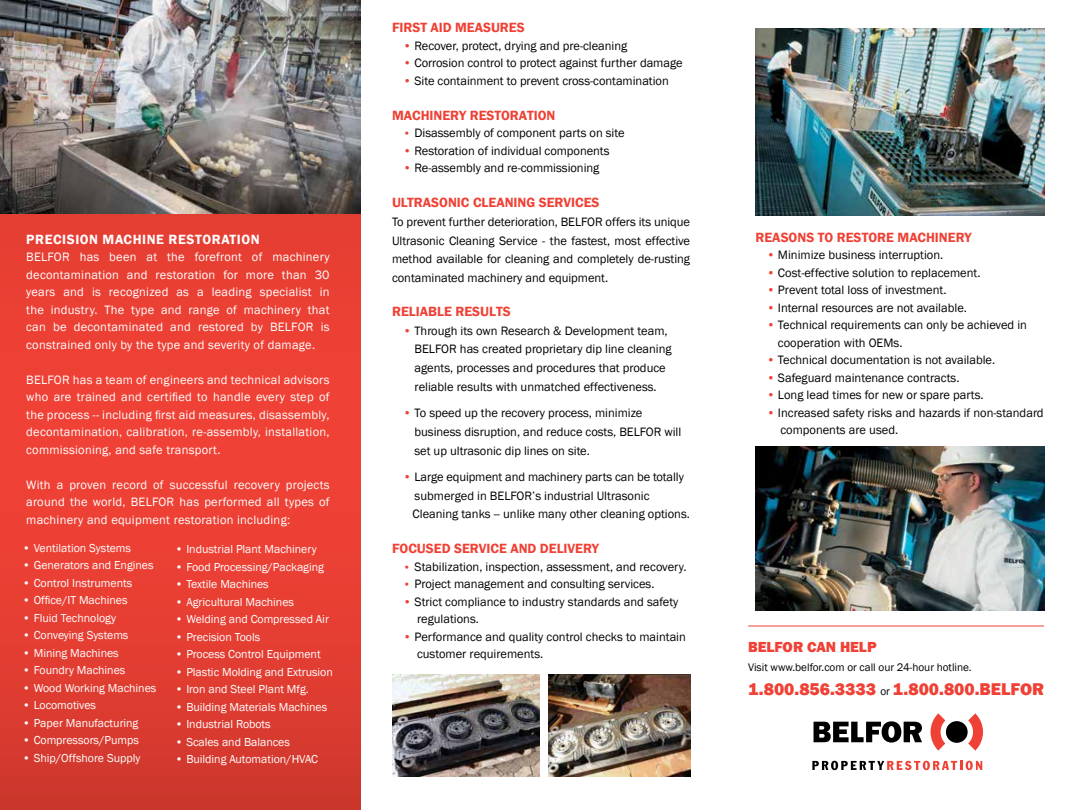
<style>
.page{position:relative;width:1075px;height:810px;background:#fff}
.page>*{position:absolute;margin:0;border:0;box-sizing:border-box;transform-origin:0 0}
.t1{font:800 17.5px "Franklin Gothic";color:#ef4135}
.t2{font:800 15px "Franklin Gothic";color:#ef4135}
.t3{font:600 13.75px "Franklin Gothic";color:#ef4135}
.t4{font:600 13.75px "Franklin Gothic";letter-spacing:.04em;color:#fff}
.t5{font:12.5px/18.8px "Franklin Gothic";color:#000}
.t6{font:12.5px/17.5px "Franklin Gothic";letter-spacing:.02em;color:#fff;text-align:justify}
.t7{font:11.88px "Franklin Gothic";letter-spacing:-.005em;color:#fff}
.t8{font:11.25px "Franklin Gothic";letter-spacing:-.005em;color:#000}
.s1{color:#ef4135}
.s2{font-size:11.25px;color:#ef4135}
.s3{font-weight:400;font-size:11.25px;color:#000}
</style>
<div class="page">
<svg style="left:0;top:213px;width:360px;height:597px;background:#e53e32"></svg>
<svg style="left:930px;top:713px;width:52px;height:38px"></svg>
<svg style="left:813px;top:721px;width:109px;height:22px"></svg>
<svg style="left:812px;top:761px;width:170px;height:9px"></svg>
<hr style="left:748px;top:626px;width:295px;height:1px;background:#ef4135">
<img style="left:0;top:0;width:360px;height:213px">
<img style="left:392px;top:674px;width:147px;height:103px">
<img style="left:548px;top:674px;width:142px;height:103px">
<img style="left:755px;top:29px;width:288px;height:187px">
<img style="left:755px;top:446px;width:288px;height:164px">
<p class="t4" style="left:26px;top:231px;width:235px">PRECISION MACHINE RESTORATION</p>
<p class="t6" style="left:26px;top:248px;width:305px">BELFOR has been at the forefront of machinery decontamination and restoration for more than 30 years and is recognized as a leading specialist in the industry. The type and range of machinery that can be decontaminated and restored by BELFOR is constrained only by the type and severity of damage.</p>
<p class="t6" style="left:26px;top:371px;width:305px">BELFOR has a team of engineers and technical advisors who are trained and certified to handle every step of the process -- including first aid measures, disassembly, decontamination, calibration, re-assembly, installation, commissioning, and safe transport.</p>
<p class="t6" style="left:26px;top:476px;width:305px">With a proven record of successful recovery projects around the world, BELFOR has performed all types of machinery and equipment restoration including:</p>
<p class="t7" style="left:22px;top:541px;width:110px">• Ventilation Systems</p>
<p class="t7" style="left:22px;top:558px;width:132px">• Generators and Engines</p>
<p class="t7" style="left:22px;top:576px;width:111px">• Control Instruments</p>
<p class="t7" style="left:22px;top:593px;width:106px">• Office/IT Machines</p>
<p class="t7" style="left:22px;top:611px;width:95px">• Fluid Technology</p>
<p class="t7" style="left:22px;top:628px;width:107px">• Conveying Systems</p>
<p class="t7" style="left:22px;top:646px;width:98px">• Mining Machines</p>
<p class="t7" style="left:22px;top:663px;width:104px">• Foundry Machines</p>
<p class="t7" style="left:22px;top:681px;width:135px">• Wood Working Machines</p>
<p class="t7" style="left:22px;top:698px;width:75px">• Locomotives</p>
<p class="t7" style="left:22px;top:716px;width:117px">• Paper Manufacturing</p>
<p class="t7" style="left:22px;top:733px;width:118px">• Compressors/Pumps</p>
<p class="t7" style="left:22px;top:751px;width:119px">• Ship/Offshore Supply</p>
<p class="t7" style="left:175px;top:542px;width:143px">• Industrial Plant Machinery</p>
<p class="t7" style="left:175px;top:559px;width:150px">• Food Processing/Packaging</p>
<p class="t7" style="left:175px;top:577px;width:95px">• Textile Machines</p>
<p class="t7" style="left:175px;top:594px;width:120px">• Agricultural Machines</p>
<p class="t7" style="left:175px;top:612px;width:155px">• Welding and Compressed Air</p>
<p class="t7" style="left:175px;top:629px;width:87px">• Precision Tools</p>
<p class="t7" style="left:175px;top:647px;width:147px">• Process Control Equipment</p>
<p class="t7" style="left:175px;top:664px;width:159px">• Plastic Molding and Extrusion</p>
<p class="t7" style="left:175px;top:682px;width:135px">• Iron and Steel Plant Mfg.</p>
<p class="t7" style="left:175px;top:699px;width:154px">• Building Materials Machines</p>
<p class="t7" style="left:175px;top:717px;width:97px">• Industrial Robots</p>
<p class="t7" style="left:175px;top:734px;width:116px">• Scales and Balances</p>
<p class="t7" style="left:175px;top:752px;width:144px">• Building Automation/HVAC</p>
<p class="t3" style="left:392px;top:19px;width:134px">FIRST AID MEASURES</p>
<p class="t5" style="left:403px;top:36px;width:225px"><span class="s1">•</span> Recover, protect, drying and pre-cleaning</p>
<p class="t5" style="left:403px;top:54px;width:281px"><span class="s1">•</span> Corrosion control to protect against further damage</p>
<p class="t5" style="left:403px;top:71px;width:267px"><span class="s1">•</span> Site containment to prevent cross-contamination</p>
<p class="t3" style="left:392px;top:107px;width:165px">MACHINERY RESTORATION</p>
<p class="t5" style="left:403px;top:124px;width:223px"><span class="s2">•</span> Disassembly of component parts on site</p>
<p class="t5" style="left:403px;top:141px;width:208px"><span class="s1">•</span> Restoration of individual components</p>
<p class="t5" style="left:403px;top:159px;width:198px"><span class="s1">•</span> Re-assembly and re-commissioning</p>
<p class="t3" style="left:392px;top:194px;width:209px">ULTRASONIC CLEANING SERVICES</p>
<p class="t5" style="left:392px;top:213px;width:299px;text-align:justify">To prevent further deterioration, BELFOR offers its unique Ultrasonic Cleaning Service - the fastest, most effective method available for cleaning and completely de-rusting contaminated machinery and equipment.</p>
<p class="t3" style="left:392px;top:303px;width:120px">RELIABLE RESULTS</p>
<p class="t5" style="left:414px;top:321px;width:259px;text-indent:-11px"><span class="s1">•</span> Through its own Research &amp; Development team, BELFOR has created proprietary dip line cleaning agents, processes and procedures that produce reliable results with unmatched effectiveness.</p>
<p class="t5" style="left:414px;top:404px;width:268px;text-indent:-11px"><span class="s1">•</span> To speed up the recovery process, minimize business disruption, and reduce costs, BELFOR will set up ultrasonic dip lines on site.</p>
<p class="t5" style="left:412px;top:468px;width:279px;text-indent:-9px"><span class="s1">•</span> Large equipment and machinery parts can be totally submerged in BELFOR’s industrial Ultrasonic<br>Cleaning tanks -- unlike many other cleaning options.</p>
<p class="t3" style="left:392px;top:540px;width:208px">FOCUSED SERVICE AND DELIVERY</p>
<p class="t5" style="left:403px;top:557px;width:285px"><span class="s2">•</span> Stabilization, inspection, assessment, and recovery.</p>
<p class="t5" style="left:403px;top:575px;width:253px"><span class="s2">•</span> Project management and consulting services.</p>
<p class="t5" style="left:417px;top:593px;width:263px;line-height:17.5px;text-indent:-14px"><span class="s1">•</span> Strict compliance to industry standards and safety regulations.</p>
<p class="t5" style="left:417px;top:628px;width:270px;line-height:17.5px;text-indent:-14px"><span class="s1">•</span> Performance and quality control checks to maintain customer requirements.</p>
<p class="t3" style="left:755px;top:229px;width:218px">REASONS TO RESTORE MACHINERY</p>
<p class="t5" style="left:766px;top:246px;width:178px"><span class="s1">•</span> Minimize business interruption.</p>
<p class="t5" style="left:766px;top:264px;width:215px"><span class="s1">•</span> Cost-effective solution to replacement.</p>
<p class="t5" style="left:766px;top:281px;width:181px"><span class="s1">•</span> Prevent total loss of investment.</p>
<p class="t5" style="left:766px;top:299px;width:202px"><span class="s1">•</span> Internal resources are not available.</p>
<p class="t5" style="left:777px;top:317px;width:251px;line-height:17.5px;text-indent:-11px"><span class="s1">•</span> Technical requirements can only be achieved in cooperation with OEMs.</p>
<p class="t5" style="left:766px;top:351px;width:230px"><span class="s1">•</span> Technical documentation is not available.</p>
<p class="t5" style="left:766px;top:369px;width:194px"><span class="s1">•</span> Safeguard maintenance contracts.</p>
<p class="t5" style="left:766px;top:386px;width:218px"><span class="s1">•</span> Long lead times for new or spare parts.</p>
<p class="t5" style="left:780px;top:404px;width:265px;line-height:17.5px;text-indent:-14px"><span class="s1">•</span> Increased safety risks and hazards if non-standard components are used.</p>
<p class="t2" style="left:748px;top:637px;width:130px">BELFOR CAN HELP</p>
<p class="t8" style="left:748px;top:660px;width:225px">Visit www.belfor.com or call our 24-hour hotline.</p>
<h1 class="t1" style="left:748px;top:678px;width:297px">1.800.856.3333 <span class="s3">or</span> 1.800.800.BELFOR</h1>
</div>
